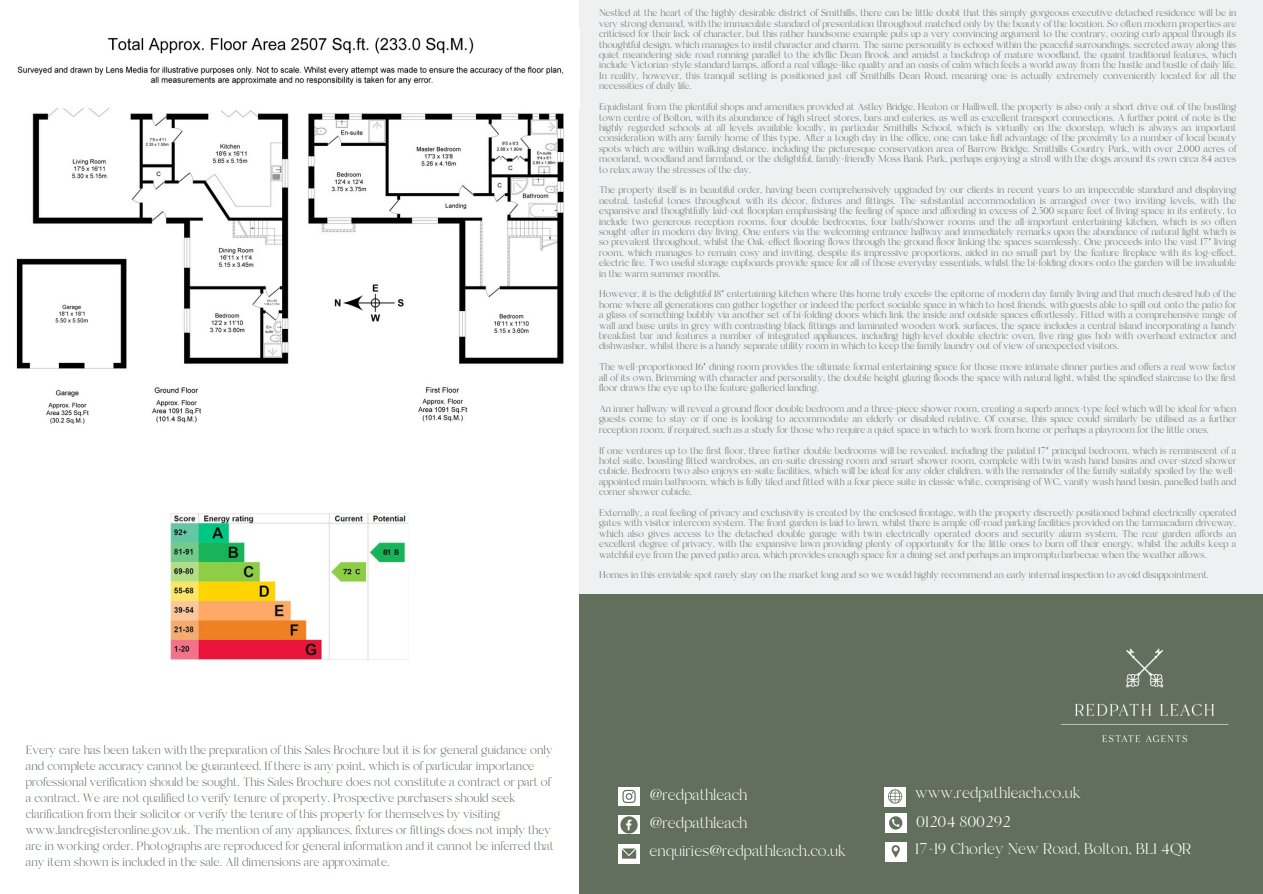
<style>
.page{position:relative;width:1263px;height:894px;background:#fff}
.page>*{position:absolute;margin:0;border:0;box-sizing:border-box;transform-origin:0 0}
.t1{font:15.6px "Branch";color:#fff}
.t2{font:12px/16px "Branch";color:#616f5c}
.t3{font:9.6px/10.4px "Branch";color:#616f5c;text-align:justify}
.s1{font-family:"Noto Sans Gurmukhi"}
</style>
<div class="page">
<div style="left:579px;top:593px;width:684px;height:300px;background:#616f5c"></div>
<div style="left:579px;top:0;width:684px;height:593px;background:#eff0f2"></div>
<img style="left:963px;top:593px;width:300px;height:150px">
<div style="left:884px;top:786px;width:22px;height:20px;background:#fff"></div>
<svg style="left:888px;top:789px;width:14px;height:14px"></svg>
<div style="left:618px;top:843px;width:22px;height:20px;background:#fff"></div>
<svg style="left:622px;top:848px;width:14px;height:10px"></svg>
<div style="left:885px;top:841px;width:21px;height:19px;background:#fff"></div>
<svg style="left:892px;top:845px;width:7px;height:12px"></svg>
<div style="left:885px;top:813px;width:21px;height:19px;background:#fff"></div>
<svg style="left:889px;top:816px;width:13px;height:13px"></svg>
<div style="left:618px;top:815px;width:22px;height:19px;background:#fff"></div>
<svg style="left:620px;top:816px;width:17px;height:17px"></svg>
<div style="left:618px;top:786px;width:22px;height:19px;background:#fff"></div>
<svg style="left:622px;top:789px;width:14px;height:13px"></svg>
<img style="left:32px;top:108px;width:532px;height:315px">
<div style="left:0;top:240px;width:53px;height:268px;background:#fff"></div>
<img style="left:16px;top:248px;width:124px;height:176px">
<img style="left:17px;top:37px;width:547px;height:48px">
<img style="left:332px;top:279px;width:75px;height:47px">
<img style="left:170px;top:513px;width:239px;height:147px">
<p class="t3" style="left:599px;top:8px;width:639px">Nestled at the heart of the highly desirable district of Smithills, there can be little doubt that this simply gorgeous executive detached residence will be in very strong demand, with the immaculate standard of presentation throughout matched only by the beauty of the location. So often modern properties are criticised for their lack of character, but this rather handsome example puts up a very convincing argument to the contrary, oozing curb appeal through its thoughtful design, which manages to instil character and charm. The same personality is echoed within the peaceful surroundings, secreted away along this quiet meandering side road running parallel to the idyllic Dean Brook and amidst a backdrop of mature woodland, the quaint traditional features, which include Victorian-style standard lamps, afford a real village-like quality and an oasis of calm which feels a world away from the hustle and bustle of daily life.<br>In reality, however, this tranquil setting is positioned just off Smithills Dean Road, meaning one is actually extremely conveniently located for all the necessities of daily life.</p>
<p class="t3" style="left:599px;top:102px;width:639px">Equidistant from the plentiful shops and amenities provided at Astley Bridge, Heaton or Halliwell, the property is also only a short drive out of the bustling town centre of Bolton, with its abundance of high street stores, bars and eateries, as well as excellent transport connections. A further point of note is the highly regarded schools at all levels available locally, in particular Smithills School, which is virtually on the doorstep, which is always an important consideration with any family home of this type. After a tough day in the office, one can take full advantage of the proximity to a number of local beauty spots which are within walking distance, including the picturesque conservation area of Barrow Bridge, Smithills Country Park, with over 2,000 acres of moorland, woodland and farmland, or the delightful, family-friendly Moss Bank Park, perhaps enjoying a stroll with the dogs around its own circa 84 acres to relax away the stresses of the day.</p>
<p class="t3" style="left:599px;top:185px;width:639px">The property itself is in beautiful order, having been comprehensively upgraded by our clients in recent years to an impeccable standard and displaying neutral, tasteful tones throughout with its décor, fixtures and fittings. The substantial accommodation is arranged over two inviting levels, with the expansive and thoughtfully laid-out floorplan emphasising the feeling of space and affording in excess of 2,500 square feet of living space in its entirety, to include two generous reception rooms, four double bedrooms, four bath/shower rooms and the all-important entertaining kitchen, which is so often sought-after in modern day living. One enters via the welcoming entrance hallway and immediately remarks upon the abundance of natural light which is so prevalent throughout, whilst the Oak-effect flooring flows through the ground floor linking the spaces seamlessly. One proceeds into the vast 17<span class="s1">’</span> living room, which manages to remain cosy and inviting, despite its impressive proportions, aided in no small part by the feature fireplace with its log-effect, electric fire. Two useful storage cupboards provide space for all of those everyday essentials, whilst the bi-folding doors onto the garden will be invaluable in the warm summer months.</p>
<p class="t3" style="left:599px;top:289px;width:639px">However, it is the delightful 18<span class="s1">’</span> entertaining kitchen where this home truly excels; the epitome of modern day family living and that much desired hub of the home where all generations can gather together or indeed the perfect sociable space in which to host friends, with guests able to spill out onto the patio for a glass of something bubbly via another set of bi-folding doors which link the inside and outside spaces effortlessly. Fitted with a comprehensive range of wall and base units in grey with contrasting black fittings and laminated wooden work surfaces, the space includes a central island incorporating a handy breakfast bar and features a number of integrated appliances, including high-level double electric oven, five ring gas hob with overhead extractor and dishwasher, whilst there is a handy separate utility room in which to keep the family laundry out of view of unexpected visitors.</p>
<p class="t3" style="left:599px;top:362px;width:639px">The well-proportioned 16<span class="s1">’</span> dining room provides the ultimate formal entertaining space for those more intimate dinner parties and offers a real wow factor all of its own. Brimming with character and personality, the double height glazing floods the space with natural light, whilst the spindled staircase to the first floor draws the eye up to the feature galleried landing.</p>
<p class="t3" style="left:599px;top:403px;width:639px">An inner hallway will reveal a ground floor double bedroom and a three-piece shower room, creating a superb annex-type feel which will be ideal for when guests come to stay or if one is looking to accommodate an elderly or disabled relative. Of course, this space could similarly be utilised as a further reception room, if required, such as a study for those who require a quiet space in which to work from home or perhaps a playroom for the little ones.</p>
<p class="t3" style="left:599px;top:445px;width:639px">If one ventures up to the first floor, three further double bedrooms will be revealed, including the palatial 17<span class="s1">’</span> principal bedroom, which is reminiscent of a hotel suite, boasting fitted wardrobes, an en-suite dressing room and smart shower room, complete with twin wash hand basins and over-sized shower cubicle. Bedroom two also enjoys en-suite facilities, which will be ideal for any older children, with the remainder of the family suitably spoiled by the well&shy;appointed main bathroom, which is fully tiled and fitted with a four piece suite in classic white, comprising of WC, vanity wash hand basin, panelled bath and corner shower cubicle.</p>
<p class="t3" style="left:599px;top:507px;width:639px">Externally, a real feeling of privacy and exclusivity is created by the enclosed frontage, with the property discreetly positioned behind electrically operated gates with visitor intercom system. The front garden is laid to lawn, whilst there is ample off-road parking facilities provided on the tarmacadam driveway, which also gives access to the detached double garage with twin electrically operated doors and security alarm system. The rear garden affords an excellent degree of privacy, with the expansive lawn providing plenty of opportunity for the little ones to burn off their energy, whilst the adults keep a watchful eye from the paved patio area, which provides enough space for a dining set and perhaps an impromptu barbecue when the weather allows.</p>
<p class="t3" style="left:599px;top:570px;width:611px">Homes in this enviable spot rarely stay on the market long and so we would highly recommend an early internal inspection to avoid disappointment.</p>
<p class="t2" style="left:26px;top:742px;width:529px">Every care has been taken with the preparation of this Sales Brochure but it is for general guidance only and complete accuracy cannot be guaranteed. If there is any point, which is of particular importance professional verification should be sought. This Sales Brochure does not constitute a contract or part of a contract. We are not qualified to verify tenure of property. Prospective purchasers should seek clarification from their solicitor or verify the tenure of this property for themselves by visiting www.landregisteronline.gov.uk. The mention of any appliances, fixtures or fittings does not imply they are in working order. Photographs are reproduced for general information and it cannot be inferred that any item shown is included in the sale. All dimensions are approximate.</p>
<p class="t1" style="left:649px;top:783px;width:99px">@redpathleach</p>
<p class="t1" style="left:915px;top:782px;width:167px">www.redpathleach.co.uk</p>
<p class="t1" style="left:915px;top:838px;width:278px">17-19 Chorley New Road, Bolton, BL1 4QR</p>
<p class="t1" style="left:916px;top:811px;width:96px">01204 800292</p>
<h2 class="t1" style="left:649px;top:812px;width:99px">@redpathleach</h2>
<h2 class="t1" style="left:649px;top:840px;width:198px">enquiries@redpathleach.co.uk</h2>
</div>
